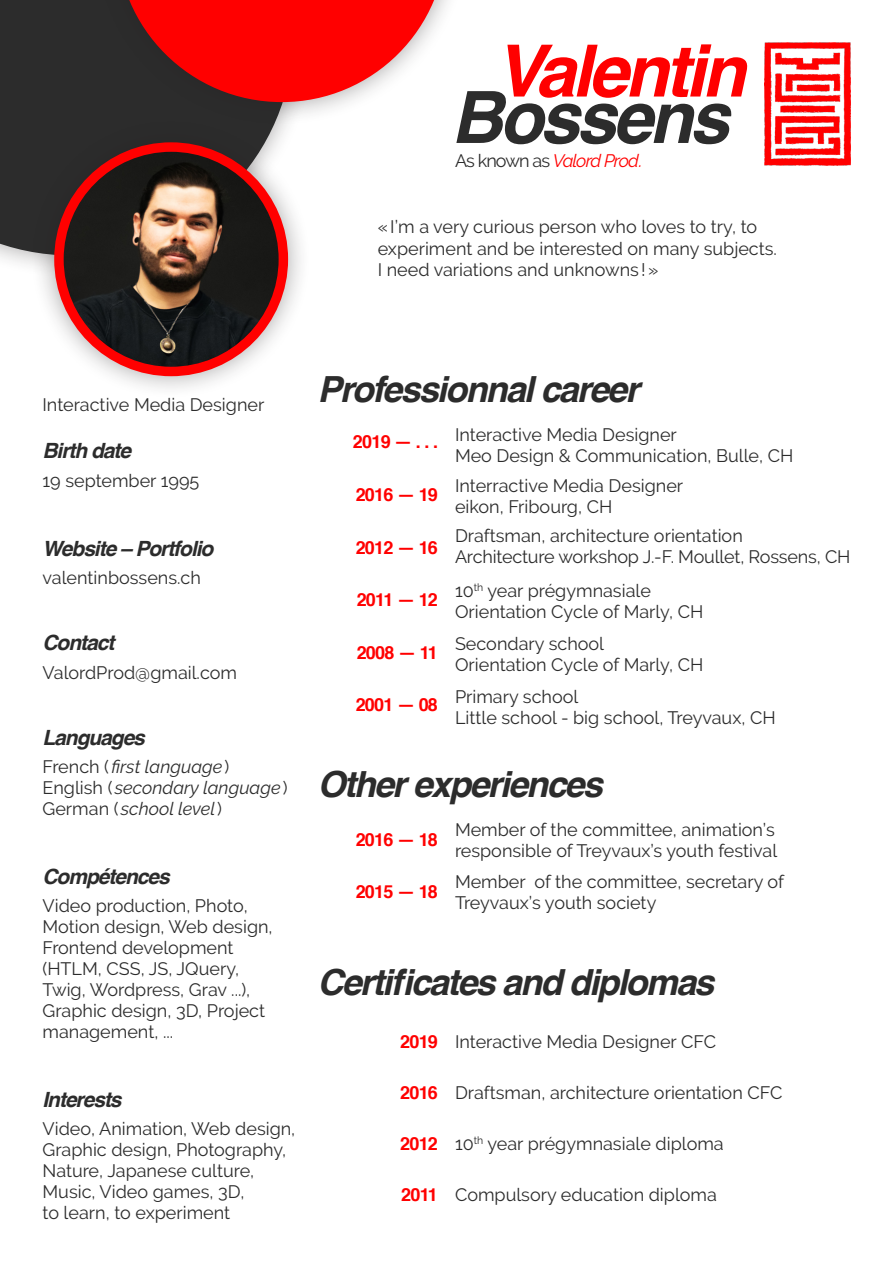
<style>
.page{position:relative;width:893px;height:1263px;background:#fff}
.page>*{position:absolute;margin:0;border:0;box-sizing:border-box;transform-origin:0 0}
.t1{font:italic 700 72px "Helvetica";letter-spacing:-.05em;color:#f00}
.t2{font:italic 700 72px "Helvetica";letter-spacing:-.05em;color:#2c2c2c}
.t3{font:italic 700 36px "Helvetica";letter-spacing:-.05em;color:#2c2c2c}
.t4{font:italic 700 21px "Helvetica";letter-spacing:-.05em;color:#2c2c2c}
.t5{font:18px/21px "Raleway";color:#2c2c2c}
.t6{font:700 18px "Helvetica";letter-spacing:-.04em;color:#f00}
.t7{font:italic 18px/21px "Raleway";color:#2c2c2c}
.t8{font:italic 18px "Raleway";letter-spacing:-.055em;color:#f00}
.s1{font-style:normal;color:#2c2c2c}
.s2{font-style:normal}
</style>
<div class="page">
<div style="left:0;top:0;width:94px;height:255px;background:#2c2c2c"></div>
<div style="left:94px;top:0;width:376px;height:125px;background:#231f20;opacity:.4"></div>
<svg style="left:117px;top:0;width:329px;height:102px;background:#da2f2f"></svg>
<div style="left:31px;top:119px;width:280px;height:281px;background:#231f20;opacity:.4"></div>
<div style="left:54px;top:142px;width:234px;height:234px;background:#f00;border-radius:50%"></div>
<img style="left:764px;top:43px;width:86px;height:123px">
<img style="left:64px;top:152px;width:215px;height:215px;border-radius:107px">
<h1 class="t1" style="left:495px;top:12px;width:252px">Valentin</h1>
<h1 class="t2" style="left:451px;top:58px;width:280px">Bossens</h1>
<p class="t8" style="left:455px;top:150px;width:189px"><span class="s1">As known as</span> Valord Prod.</p>
<p class="t5" style="left:378px;top:216px;width:401px;line-height:21.6px">«I’m a very curious person who loves to try, to experiment and be interested on many subjects.<br>I need variations and unknowns !»</p>
<p class="t5" style="left:43px;top:394px;width:223px">Interactive Media Designer</p>
<p class="t4" style="left:43px;top:434px;width:90px">Birth date</p>
<p class="t5" style="left:43px;top:470px;width:158px">19 september 1995</p>
<p class="t4" style="left:43px;top:531px;width:172px">Website – Portfolio</p>
<p class="t5" style="left:43px;top:567px;width:160px">valentinbossens.ch</p>
<p class="t4" style="left:43px;top:626px;width:73px">Contact</p>
<p class="t5" style="left:43px;top:662px;width:196px">ValordProd@gmail.com</p>
<p class="t4" style="left:43px;top:720px;width:104px">Languages</p>
<p class="t7" style="left:43px;top:756px;width:247px"><span class="s2">French (</span> first language<span class="s2">)<br>English (</span> secondary language<span class="s2">)<br>German (</span> school level<span class="s2">)</span></p>
<p class="t4" style="left:43px;top:859px;width:129px">Compétences</p>
<p class="t5" style="left:43px;top:895px;width:232px">Video production, Photo,<br>Motion design, Web design,<br>Frontend development (HTLM, CSS, JS, JQuery,<br>Twig, Wordpress, Grav ...),<br>Graphic design, 3D, Project management, ...</p>
<p class="t4" style="left:43px;top:1082px;width:81px">Interests</p>
<p class="t5" style="left:43px;top:1118px;width:254px">Video, Animation, Web design,<br>Graphic design, Photography,<br>Nature, Japanese culture,<br>Music, Video games, 3D,<br>to learn, to experiment</p>
<h2 class="t3" style="left:317px;top:360px;width:323px">Professionnal career</h2>
<p class="t6" style="left:353px;top:428px;width:87px">2019 — . . .</p>
<p class="t6" style="left:356px;top:480px;width:84px">2016 — 19</p>
<p class="t6" style="left:356px;top:533px;width:84px">2012 — 16</p>
<p class="t6" style="left:357px;top:585px;width:83px">2011 — 12</p>
<p class="t6" style="left:357px;top:638px;width:83px">2008 — 11</p>
<p class="t6" style="left:356px;top:690px;width:84px">2001 — 08</p>
<p class="t5" style="left:455px;top:424px;width:340px">Interactive Media Designer<br>Meo Design &amp; Communication, Bulle, CH</p>
<p class="t5" style="left:455px;top:475px;width:230px">Interractive Media Designer eikon, Fribourg, CH</p>
<p class="t5" style="left:455px;top:525px;width:397px">Draftsman, architecture orientation<br>Architecture workshop J.-F. Moullet, Rossens, CH</p>
<p class="t5" style="left:455px;top:580px;width:250px">10<sup>th</sup> year prégymnasiale<br>Orientation Cycle of Marly, CH</p>
<p class="t5" style="left:455px;top:633px;width:250px">Secondary school<br>Orientation Cycle of Marly, CH</p>
<p class="t5" style="left:455px;top:686px;width:322px">Primary school<br>Little school - big school, Treyvaux, CH</p>
<h2 class="t3" style="left:317px;top:755px;width:287px">Other experiences</h2>
<p class="t6" style="left:356px;top:825px;width:84px">2016 — 18</p>
<p class="t6" style="left:356px;top:877px;width:84px">2015 — 18</p>
<p class="t5" style="left:455px;top:819px;width:324px">Member of the committee, animation’s responsible of Treyvaux’s youth festival</p>
<p class="t5" style="left:455px;top:871px;width:331px">Member of the committee, secretary of<br>Treyvaux’s youth society</p>
<h2 class="t3" style="left:317px;top:953px;width:398px">Certificates and diplomas</h2>
<p class="t6" style="left:400px;top:1027px;width:39px">2019</p>
<p class="t6" style="left:400px;top:1078px;width:39px">2016</p>
<p class="t6" style="left:400px;top:1129px;width:39px">2012</p>
<p class="t6" style="left:401px;top:1180px;width:38px">2011</p>
<p class="t5" style="left:455px;top:1031px;width:263px">Interactive Media Designer CFC</p>
<p class="t5" style="left:455px;top:1082px;width:329px">Draftsman, architecture orientation CFC</p>
<p class="t5" style="left:455px;top:1133px;width:270px">10<sup>th</sup> year prégymnasiale diploma</p>
<p class="t5" style="left:455px;top:1184px;width:263px">Compulsory education diploma</p>
</div>
